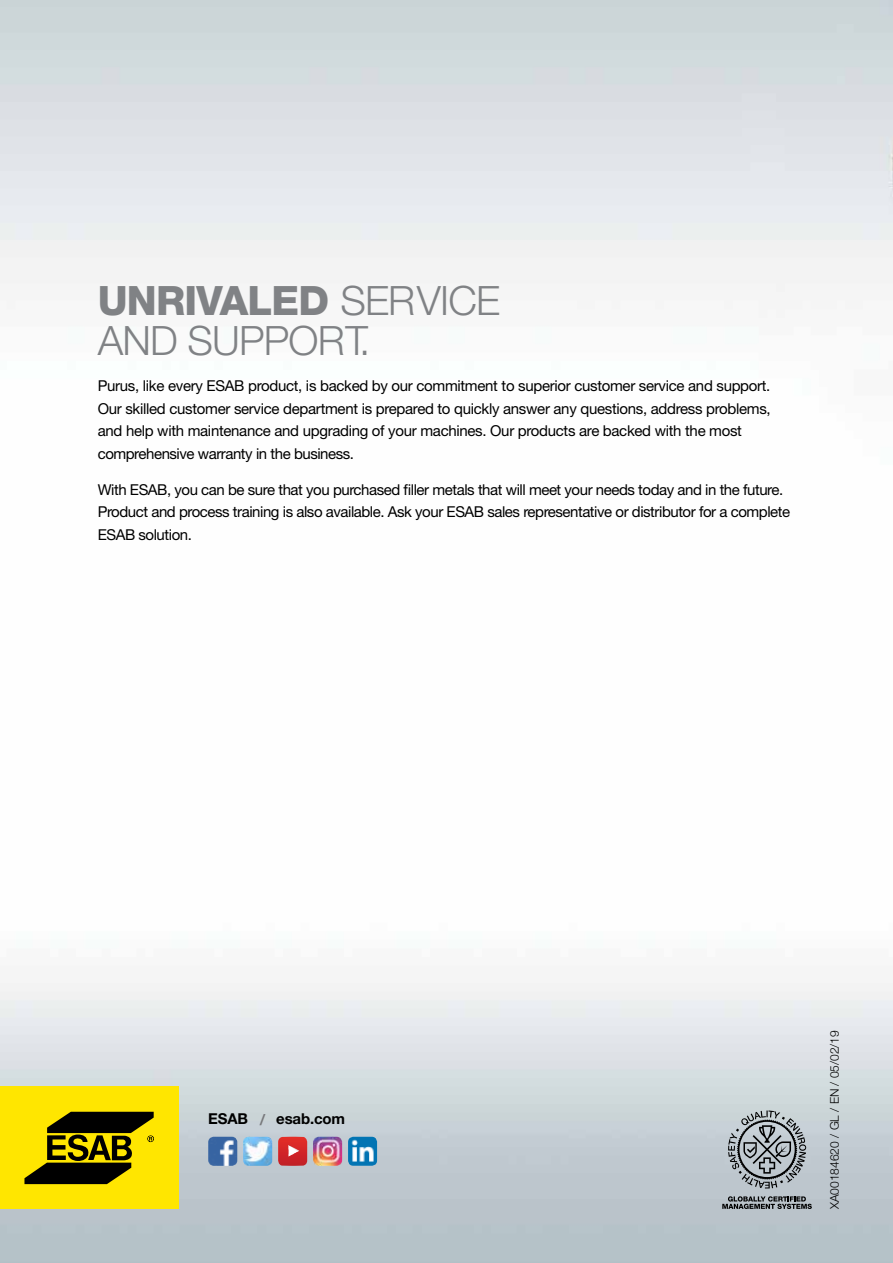
<style>
.page{position:relative;width:893px;height:1263px;background:#fff}
.page>*{position:absolute;margin:0;border:0;box-sizing:border-box;transform-origin:0 0}
.t1{font:300 40.5px/40.5px "Helvetica Neue LT Std";letter-spacing:-.02em;color:#808285}
.t2{font:15px/22.5px "Helvetica Neue LT Std";letter-spacing:-.02em;color:#000}
.t3{font:700 15px "Helvetica Neue LT Std";letter-spacing:-.01em;color:#000}
.t4{font:300 12px "Helvetica Neue LT Std";color:#000}
.s1{font-weight:800}
.s2{color:#77787b}
</style>
<div class="page">
<img style="left:0;top:0;width:893px;height:1263px">
<svg style="left:722px;top:1196px;width:90px;height:13px"></svg>
<svg style="left:728px;top:1110px;width:78px;height:78px;background:#969da2"></svg>
<img style="left:313px;top:1137px;width:29px;height:29px">
<img style="left:348px;top:1137px;width:29px;height:29px">
<img style="left:208px;top:1137px;width:29px;height:29px">
<img style="left:243px;top:1137px;width:29px;height:29px">
<svg style="left:278px;top:1137px;width:29px;height:29px"></svg>
<div style="left:0;top:1087px;width:179px;height:122px;background:#ffe600"></div>
<svg style="left:24px;top:1112px;width:130px;height:72px"></svg>
<h1 class="t1" style="left:98px;top:279px;width:404px"><span class="s1">UNRIVALED</span> SERVICE<br>AND SUPPORT.</h1>
<p class="t2" style="left:98px;top:375px;width:674px">Purus, like every ESAB product, is backed by our commitment to superior customer service and support.<br>Our skilled customer service department is prepared to quickly answer any questions, address problems, and help with maintenance and upgrading of your machines. Our products are backed with the most comprehensive warranty in the business.</p>
<p class="t2" style="left:98px;top:478px;width:694px">With ESAB, you can be sure that you purchased filler metals that will meet your needs today and in the future.<br>Product and process training is also available. Ask your ESAB sales representative or distributor for a complete<br>ESAB solution.</p>
<p class="t3" style="left:208px;top:1109px;width:138px">ESAB <span class="s2">/</span> esab.com</p>
<p class="t4" style="left:827px;top:1209px;width:180px;rotate:-90deg">XA00184620 / GL / EN / 05/02/19</p>
</div>
